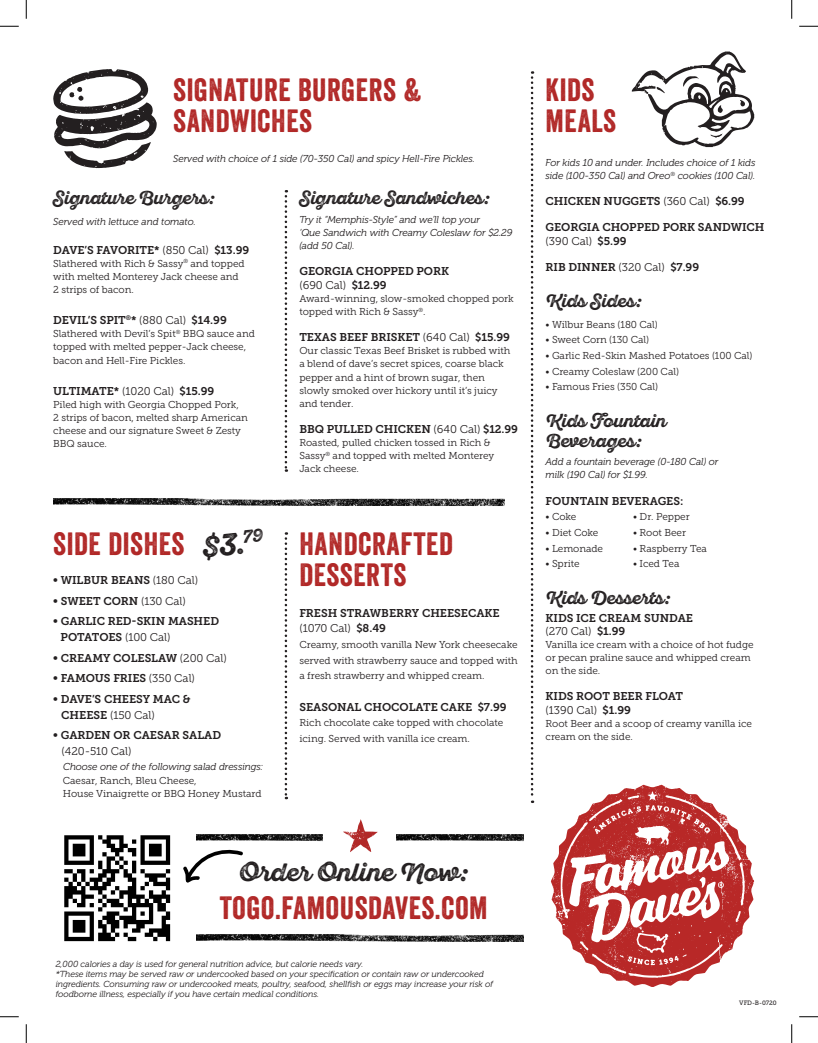
<style>
.page{position:relative;width:818px;height:1043px;background:#fff}
.page>*{position:absolute;margin:0;border:0;box-sizing:border-box;transform-origin:0 0}
.Body{font:31.25px/31.2px "Veneer";letter-spacing:.02em;color:#b12827}
.Body-2{font:30.62px "Sant Elia Rough Bold Two";color:#231f20}
.Body-3{font:25px "Sant Elia Rough Bold Two";letter-spacing:-.005em;color:#231f20}
.Body-4{font:17.5px/20.6px "Sant Elia Rough Bold Two";letter-spacing:-.005em;color:#231f20}
.Body-5{font:11.25px/15.6px "Museo Slab 700";letter-spacing:-.005em;color:#231f20}
.Body-6{font:11.25px "Museo Slab 300";letter-spacing:-.005em;color:#231f20}
.Body-7{font:10px/13.1px "Museo Slab 300";letter-spacing:-.005em;color:#231f20}
.Body-8{font:italic 10px/13.1px "Museo 300";letter-spacing:-.005em;color:#231f20}
.Body-9{font:italic 8.75px/10px "Museo 300";letter-spacing:-.005em;color:#231f20}
.Body-10{font:6.25px "Museo Slab 500";letter-spacing:-.005em;color:#231f20}
.s1{font-family:"Museo Slab 700"}
.s2{font-family:"Museo Slab 300"}
.s3{font-family:"Museo 300";font-style:italic}
</style>
<div class="page">
<svg style="left:530px;top:71px;width:3px;height:732px"></svg>
<svg style="left:284px;top:190px;width:3px;height:282px"></svg>
<svg style="left:284px;top:532px;width:3px;height:267px"></svg>
<svg style="left:53px;top:69px;width:104px;height:99px"></svg>
<img style="left:53px;top:498px;width:451px;height:8px">
<img style="left:196px;top:834px;width:127px;height:8px">
<img style="left:396px;top:834px;width:127px;height:8px">
<img style="left:196px;top:934px;width:327px;height:8px">
<svg style="left:631px;top:52px;width:123px;height:95px"></svg>
<svg style="left:551px;top:784px;width:203px;height:202px"></svg>
<svg style="left:603px;top:866px;width:9px;height:20px"></svg>
<svg style="left:666px;top:856px;width:12px;height:19px"></svg>
<svg style="left:638px;top:901px;width:9px;height:20px"></svg>
<svg style="left:705px;top:893px;width:5px;height:17px"></svg>
<svg style="left:687px;top:890px;width:8px;height:13px"></svg>
<svg style="left:602px;top:893px;width:19px;height:42px"></svg>
<svg style="left:564px;top:909px;width:5px;height:5px"></svg>
<svg style="left:569px;top:845px;width:4px;height:7px"></svg>
<svg style="left:718px;top:882px;width:5px;height:5px"></svg>
<svg style="left:665px;top:807px;width:9px;height:4px"></svg>
<svg style="left:596px;top:825px;width:9px;height:6px"></svg>
<svg style="left:665px;top:957px;width:11px;height:3px"></svg>
<svg style="left:638px;top:927px;width:27px;height:23px"></svg>
<svg style="left:721px;top:813px;width:8px;height:19px"></svg>
<svg style="left:694px;top:820px;width:14px;height:11px"></svg>
<svg style="left:630px;top:856px;width:17px;height:17px"></svg>
<svg style="left:713px;top:852px;width:22px;height:21px"></svg>
<svg style="left:685px;top:795px;width:6px;height:6px"></svg>
<img style="left:64px;top:835px;width:107px;height:107px">
<svg style="left:343px;top:819px;width:34px;height:33px"></svg>
<svg style="left:183px;top:849px;width:60px;height:33px"></svg>
<svg style="left:0;top:25px;width:19px;height:2px"></svg>
<svg style="left:799px;top:25px;width:18px;height:2px"></svg>
<svg style="left:0;top:1016px;width:19px;height:1px"></svg>
<svg style="left:799px;top:1016px;width:18px;height:1px"></svg>
<svg style="left:25px;top:0;width:2px;height:19px"></svg>
<svg style="left:25px;top:1024px;width:2px;height:18px"></svg>
<svg style="left:791px;top:0;width:1px;height:19px"></svg>
<svg style="left:791px;top:1024px;width:1px;height:18px"></svg>
<p class="Body" style="left:173px;top:74px;width:250px">SIGNATURE BURGERS &amp;<br>SANDWICHES</p>
<p class="Body" style="left:545px;top:74px;width:50px">KIDS</p>
<p class="Body" style="left:545px;top:105px;width:72px">MEALS</p>
<p class="Body-8" style="left:173px;top:152px;width:303px">Served with choice of 1 side (70-350 Cal) and spicy Hell-Fire Pickles.</p>
<p class="Body-4" style="left:299px;top:188px;width:192px">Signature Sandwiches:</p>
<p class="Body-8" style="left:299px;top:213px;width:214px">Try it “Memphis-Style” and we’ll top your<br>‘Que Sandwich with Creamy Coleslaw for $2.29 (add 50 Cal).</p>
<p class="Body-5" style="left:299px;top:264px;width:151px">GEORGIA CHOPPED PORK</p>
<p class="Body-6" style="left:299px;top:278px;width:89px">(690 Cal) <span class="s1">$12.99</span></p>
<p class="Body-7" style="left:299px;top:292px;width:216px">Award-winning, slow-smoked chopped pork topped with Rich &amp; Sassy<sup>®</sup>.</p>
<p class="Body-5" style="left:299px;top:329px;width:212px">TEXAS BEEF BRISKET <span class="s2">(640 Cal)</span> $15.99</p>
<p class="Body-7" style="left:299px;top:344px;width:212px">Our classic Texas Beef Brisket is rubbed with a blend of dave’s secret spices, coarse black pepper and a hint of brown sugar, then slowly smoked over hickory until it’s juicy and tender.</p>
<p class="Body-5" style="left:299px;top:421px;width:220px">BBQ PULLED CHICKEN <span class="s2">(640 Cal)</span> $12.99</p>
<p class="Body-7" style="left:299px;top:436px;width:196px">Roasted, pulled chicken tossed in Rich &amp;<br>Sassy<sup>®</sup> and topped with melted Monterey<br>Jack cheese.</p>
<p class="Body-4" style="left:53px;top:188px;width:163px">Signature Burgers:</p>
<p class="Body-8" style="left:53px;top:215px;width:144px">Served with lettuce and tomato.</p>
<p class="Body-5" style="left:53px;top:242px;width:197px">DAVE’S FAVORITE* <span class="s2">(850 Cal)</span> $13.99</p>
<p class="Body-7" style="left:53px;top:257px;width:193px">Slathered with Rich &amp; Sassy<sup>®</sup> and topped with melted Monterey Jack cheese and<br>2 strips of bacon.</p>
<p class="Body-5" style="left:53px;top:312px;width:175px">DEVIL’S SPIT<sup>®</sup>* <span class="s2">(880 Cal)</span> $14.99</p>
<p class="Body-7" style="left:53px;top:327px;width:203px">Slathered with Devil’s Spit<sup>®</sup> BBQ sauce and topped with melted pepper-Jack cheese, bacon and Hell-Fire Pickles.</p>
<p class="Body-5" style="left:53px;top:383px;width:162px">ULTIMATE* <span class="s2">(1020 Cal)</span> $15.99</p>
<p class="Body-7" style="left:53px;top:398px;width:196px">Piled high with Georgia Chopped Pork,<br>2 strips of bacon, melted sharp American cheese and our signature Sweet &amp; Zesty<br>BBQ sauce.</p>
<p class="Body" style="left:53px;top:528px;width:133px">SIDE DISHES</p>
<p class="Body-2" style="left:201px;top:529px;width:63px;rotate:-6deg">$3.<sup>79</sup></p>
<p class="Body-5" style="left:53px;top:572px;width:146px">• WILBUR BEANS <span class="s2">(180 Cal)</span></p>
<p class="Body-5" style="left:53px;top:593px;width:134px">• SWEET CORN <span class="s2">(130 Cal)</span></p>
<p class="Body-5" style="left:61px;top:613px;width:160px;text-indent:-7px">• GARLIC RED-SKIN MASHED<br>POTATOES <span class="s2">(100 Cal)</span></p>
<p class="Body-5" style="left:53px;top:650px;width:175px">• CREAMY COLESLAW <span class="s2">(200 Cal)</span></p>
<p class="Body-5" style="left:53px;top:670px;width:143px">• FAMOUS FRIES <span class="s2">(350 Cal)</span></p>
<p class="Body-5" style="left:53px;top:691px;width:139px">• DAVE’S CHEESY MAC &amp;</p>
<p class="Body-6" style="left:61px;top:708px;width:95px"><span class="s1">CHEESE</span> (150 Cal)</p>
<p class="Body-5" style="left:53px;top:727px;width:169px">• GARDEN OR CAESAR SALAD</p>
<p class="Body-6" style="left:62px;top:744px;width:72px">(420-510 Cal)</p>
<p class="Body-7" style="left:63px;top:760px;width:202px"><span class="s3">Choose one of the following salad dressings:<br></span>Caesar, Ranch, Bleu Cheese,<br>House Vinaigrette or BBQ Honey Mustard</p>
<p class="Body" style="left:299px;top:528px;width:155px">HANDCRAFTED</p>
<p class="Body" style="left:299px;top:559px;width:108px">DESSERTS</p>
<p class="Body-5" style="left:299px;top:605px;width:202px">FRESH STRAWBERRY CHEESECAKE <span class="s2">(1070 Cal)</span> $8.49</p>
<p class="Body-7" style="left:299px;top:637px;width:220px;line-height:15.6px;text-align:justify">Creamy, smooth vanilla New York cheesecake served with strawberry sauce and topped with a fresh strawberry and whipped cream.</p>
<p class="Body-5" style="left:299px;top:699px;width:209px">SEASONAL CHOCOLATE CAKE $7.99</p>
<p class="Body-7" style="left:299px;top:715px;width:205px;line-height:15.6px">Rich chocolate cake topped with chocolate icing. Served with vanilla ice cream.</p>
<p class="Body-3" style="left:239px;top:857px;width:231px">Order Online Now:</p>
<p class="Body" style="left:220px;top:892px;width:269px">TOGO.FAMOUSDAVES.COM</p>
<p class="Body-9" style="left:56px;top:958px;width:309px">2,000 calories a day is used for general nutrition advice, but calorie needs vary.</p>
<p class="Body-9" style="left:56px;top:968px;width:438px">*These items may be served raw or undercooked based on your specification or contain raw or undercooked ingredients. Consuming raw or undercooked meats, poultry, seafood, shellfish or eggs may increase your risk of foodborne illness, especially if you have certain medical conditions.</p>
<p class="Body-8" style="left:545px;top:156px;width:211px">For kids 10 and under. Includes choice of 1 kids side (100-350 Cal) and Oreo<sup>®</sup> cookies (100 Cal).</p>
<p class="Body-5" style="left:545px;top:193px;width:201px">CHICKEN NUGGETS <span class="s2">(360 Cal)</span> $6.99</p>
<p class="Body-5" style="left:545px;top:221px;width:220px;line-height:13.1px">GEORGIA CHOPPED PORK SANDWICH <span class="s2">(390 Cal)</span> $5.99</p>
<p class="Body-5" style="left:545px;top:259px;width:155px">RIB DINNER <span class="s2">(320 Cal)</span> $7.99</p>
<p class="Body-4" style="left:545px;top:291px;width:98px">Kids Sides:</p>
<p class="Body-7" style="left:545px;top:318px;width:114px">• Wilbur Beans (180 Cal)</p>
<p class="Body-7" style="left:545px;top:333px;width:105px">• Sweet Corn (130 Cal)</p>
<p class="Body-7" style="left:545px;top:349px;width:208px">• Garlic Red-Skin Mashed Potatoes (100 Cal)</p>
<p class="Body-7" style="left:545px;top:365px;width:135px">• Creamy Coleslaw (200 Cal)</p>
<p class="Body-7" style="left:545px;top:380px;width:114px">• Famous Fries (350 Cal)</p>
<p class="Body-4" style="left:545px;top:410px;width:122px">Kids Fountain<br>Beverages:</p>
<p class="Body-8" style="left:545px;top:455px;width:174px">Add a fountain beverage (0-180 Cal) or milk (190 Cal) for $1.99.</p>
<p class="Body-5" style="left:545px;top:493px;width:139px">FOUNTAIN BEVERAGES:</p>
<p class="Body-7" style="left:545px;top:510px;width:32px">• Coke</p>
<p class="Body-7" style="left:545px;top:526px;width:54px">• Diet Coke</p>
<p class="Body-7" style="left:545px;top:541px;width:59px">• Lemonade</p>
<p class="Body-7" style="left:545px;top:557px;width:35px">• Sprite</p>
<p class="Body-4" style="left:545px;top:587px;width:127px">Kids Desserts:</p>
<p class="Body-5" style="left:545px;top:610px;width:149px">KIDS ICE CREAM SUNDAE</p>
<p class="Body-6" style="left:545px;top:624px;width:81px">(270 Cal) <span class="s1">$1.99</span></p>
<p class="Body-7" style="left:545px;top:638px;width:209px">Vanilla ice cream with a choice of hot fudge or pecan praline sauce and whipped cream on the side.</p>
<p class="Body-5" style="left:545px;top:688px;width:139px">KIDS ROOT BEER FLOAT</p>
<p class="Body-6" style="left:545px;top:703px;width:87px">(1390 Cal) <span class="s1">$1.99</span></p>
<p class="Body-7" style="left:545px;top:716px;width:208px">Root Beer and a scoop of creamy vanilla ice cream on the side.</p>
<p class="Body-7" style="left:633px;top:510px;width:58px">• Dr. Pepper</p>
<p class="Body-7" style="left:633px;top:526px;width:54px">• Root Beer</p>
<p class="Body-7" style="left:633px;top:541px;width:75px">• Raspberry Tea</p>
<p class="Body-7" style="left:633px;top:557px;width:48px">• Iced Tea</p>
<p class="Body-10" style="left:739px;top:999px;width:39px">VFD-B-0720</p>
</div>
